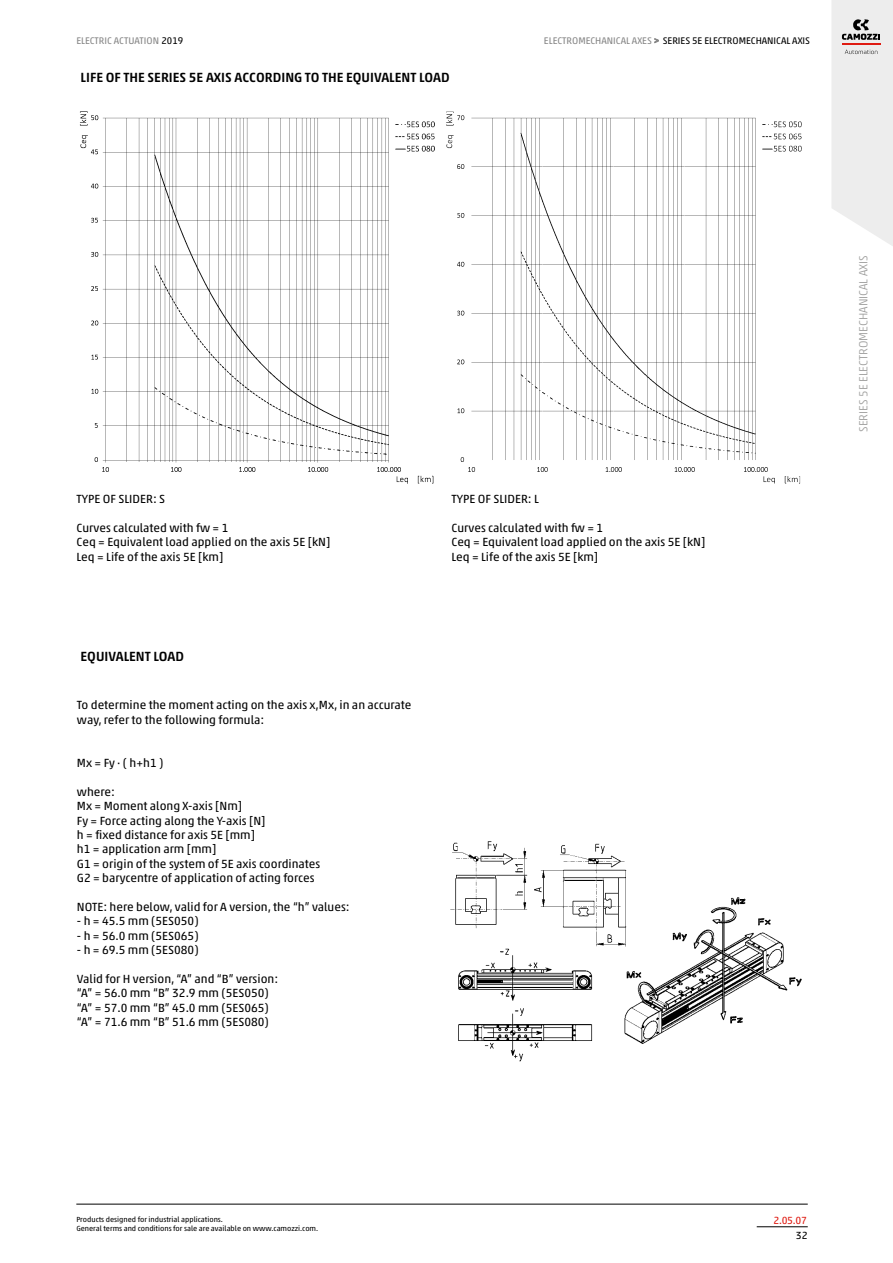
<style>
.page{position:relative;width:893px;height:1263px;background:#fff}
.page>*{position:absolute;margin:0;border:0;box-sizing:border-box;transform-origin:0 0}
.t1{font:500 13.5px "Akko W1 G";color:#000}
.t2{font:12px/14.4px "Akko W1 G";color:#000}
.t3{font:300 12px "Akko W1 G";color:#9d9d9c}
.t4{font:10.5px "Akko W1 G";color:#df1b12}
.t5{font:10.5px "Akko W1 G";color:#000}
.t6{font:9.75px "Akko W1 G";color:#000}
.t7{font:9.75px "Akko W1 G";color:#878787}
.t8{font:7.5px/9px "Akko W1 G";color:#000}
.s1{color:#000}
.s2{color:#878787}
.s3{font-size:9px;color:#878787}
</style>
<div class="page">
<hr style="left:757px;top:1226px;width:51px;height:1px;background:#000">
<svg style="left:832px;top:0;width:61px;height:246px;background:#e9e8e8"></svg>
<svg style="left:654px;top:38px;width:5px;height:5px"></svg>
<img style="left:79px;top:111px;width:356px;height:373px">
<img style="left:446px;top:111px;width:356px;height:373px">
<hr style="left:76px;top:1204px;width:732px;height:1px;background:#000">
<img style="left:450px;top:841px;width:352px;height:221px">
<p class="t7" style="left:76px;top:33px;width:108px">ELECTRIC ACTUATION <span class="s1">2019</span></p>
<p class="t6" style="left:544px;top:33px;width:268px"><span class="s2">ELECTROMECHANICAL AXES</span> <span class="s3">&gt;</span> SERIES 5E ELECTROMECHANICAL AXIS</p>
<p class="t1" style="left:81px;top:67px;width:371px">LIFE OF THE SERIES 5E AXIS ACCORDING TO THE EQUIVALENT LOAD</p>
<p class="t2" style="left:77px;top:491px;width:90px">TYPE OF SLIDER: S</p>
<p class="t2" style="left:77px;top:520px;width:255px">Curves calculated with fw = 1<br>Ceq = Equivalent load applied on the axis 5E [kN]<br>Leq = Life of the axis 5E [km]</p>
<p class="t1" style="left:81px;top:646px;width:105px">EQUIVALENT LOAD</p>
<p class="t2" style="left:77px;top:697px;width:336px">To determine the moment acting on the axis x,Mx, in an accurate way, refer to the following formula:</p>
<p class="t2" style="left:77px;top:755px;width:88px">Mx = Fy · ( h+h1 )</p>
<p class="t2" style="left:77px;top:784px;width:245px">where:<br>Mx = Moment along X-axis [Nm]<br>Fy = Force acting along the Y-axis [N]<br>h = fixed distance for axis 5E [mm]<br>h1 = application arm [mm]<br>G1 = origin of the system of 5E axis coordinates<br>G2 = barycentre of application of acting forces</p>
<p class="t2" style="left:77px;top:899px;width:274px">NOTE: here below, valid for A version, the “h” values:</p>
<p class="t2" style="left:77px;top:913px;width:123px">- h = 45.5 mm (5ES050)</p>
<p class="t2" style="left:77px;top:928px;width:123px">- h = 56.0 mm (5ES065)</p>
<p class="t2" style="left:77px;top:942px;width:123px">- h = 69.5 mm (5ES080)</p>
<p class="t2" style="left:77px;top:971px;width:203px">Valid for H version, “A” and “B” version: “A” = 56.0 mm “B” 32.9 mm (5ES050) “A” = 57.0 mm “B” 45.0 mm (5ES065) “A” = 71.6 mm “B” 51.6 mm (5ES080)</p>
<p class="t2" style="left:451px;top:491px;width:89px">TYPE OF SLIDER: L</p>
<p class="t2" style="left:451px;top:520px;width:255px">Curves calculated with fw = 1<br>Ceq = Equivalent load applied on the axis 5E [kN]<br>Leq = Life of the axis 5E [km]</p>
<p class="t3" style="left:855px;top:432px;width:178px;rotate:-90deg">SERIES 5E ELECTROMECHANICAL AXIS</p>
<p class="t8" style="left:76px;top:1214px;width:243px">Products designed for industrial applications.<br>General terms and conditions for sale are available on www.camozzi.com.</p>
<p class="t4" style="left:773px;top:1212px;width:35px">2.05.07</p>
<p class="t5" style="left:796px;top:1228px;width:13px">32</p>
</div>
